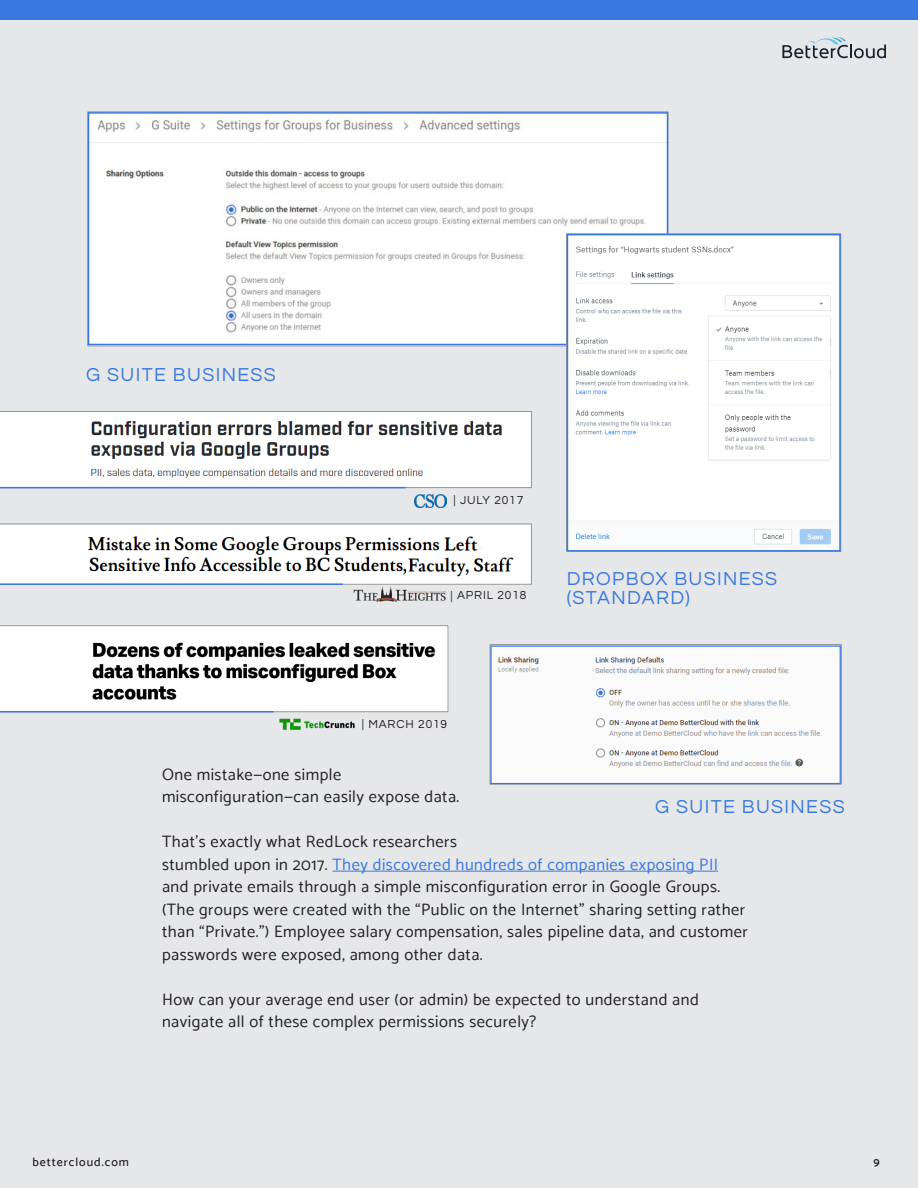
<style>
.page{position:relative;width:918px;height:1188px;background:#fff}
.page>*{position:absolute;margin:0;border:0;box-sizing:border-box;transform-origin:0 0}
.t1{font:19.5px/19.5px "Questrial";letter-spacing:.07em;color:#3878e0}
.t2{font:16.5px/22.5px "Catamaran";letter-spacing:.03em;color:#231f20}
.t3{font:12px "Questrial";letter-spacing:.07em;color:#231f20}
.t4{font:500 12px "Catamaran";letter-spacing:.08em;color:#231f20}
.t5{font:600 12px "Catamaran";color:#231f20}
.s1{color:#3877e0}
</style>
<div class="page">
<div style="left:0;top:0;width:918px;height:20px;background:#3878e0"></div>
<div style="left:0;top:21px;width:918px;height:1167px;background:#e6e7e9"></div>
<svg style="left:782px;top:37px;width:104px;height:21px"></svg>
<img style="left:492px;top:647px;width:347px;height:135px">
<hr style="left:333px;top:871px;width:385px;height:1px;background:#3877e0">
<svg style="left:0;top:411px;width:532px;height:77px"></svg>
<img style="left:91px;top:115px;width:574px;height:227px">
<div style="left:88px;top:112px;width:580px;height:233px;border:2px solid #3878e0"></div>
<img style="left:570px;top:238px;width:268px;height:311px">
<div style="left:567px;top:234px;width:274px;height:318px;border:2px solid #3878e0"></div>
<div style="left:490px;top:645px;width:351px;height:139px;border:1px solid #3878e0"></div>
<img style="left:415px;top:494px;width:32px;height:13px">
<img style="left:354px;top:587px;width:91px;height:15px">
<svg style="left:0;top:524px;width:532px;height:60px"></svg>
<img style="left:79px;top:526px;width:372px;height:29px">
<img style="left:86px;top:556px;width:321px;height:20px">
<img style="left:444px;top:533px;width:37px;height:20px">
<img style="left:407px;top:553px;width:116px;height:25px">
<svg style="left:0;top:625px;width:448px;height:87px"></svg>
<hr style="left:0;top:487px;width:406px;height:1px;background:#3878e0">
<hr style="left:0;top:584px;width:343px;height:1px;background:#3878e0">
<hr style="left:0;top:711px;width:274px;height:1px;background:#3878e0">
<img style="left:279px;top:718px;width:76px;height:12px">
<img style="left:81px;top:633px;width:364px;height:73px">
<p class="t1" style="left:86px;top:365px;width:191px">G SUITE BUSINESS</p>
<p class="t3" style="left:454px;top:494px;width:71px">| JULY 2017</p>
<p class="t3" style="left:451px;top:590px;width:77px">| APRIL 2018</p>
<p class="t1" style="left:567px;top:569px;width:212px">DROPBOX BUSINESS (STANDARD)</p>
<p class="t3" style="left:362px;top:718px;width:87px">| MARCH 2019</p>
<p class="t2" style="left:162px;top:763px;width:299px">One mistake—one simple misconfiguration—can easily expose data.</p>
<p class="t2" style="left:162px;top:830px;width:587px">That’s exactly what RedLock researchers<br>stumbled upon in 2017. <span class="s1">They discovered hundreds of companies exposing PII </span>and private emails through a simple misconfiguration error in Google Groups. (The groups were created with the “Public on the Internet” sharing setting rather than “Private.”) Employee salary compensation, sales pipeline data, and customer passwords were exposed, among other data.</p>
<p class="t2" style="left:162px;top:988px;width:538px">How can your average end user (or admin) be expected to understand and navigate all of these complex permissions securely?</p>
<p class="t1" style="left:655px;top:798px;width:191px">G SUITE BUSINESS</p>
<p class="t4" style="left:32px;top:1155px;width:98px">bettercloud.com</p>
<p class="t5" style="left:873px;top:1155px;width:8px">9</p>
</div>
